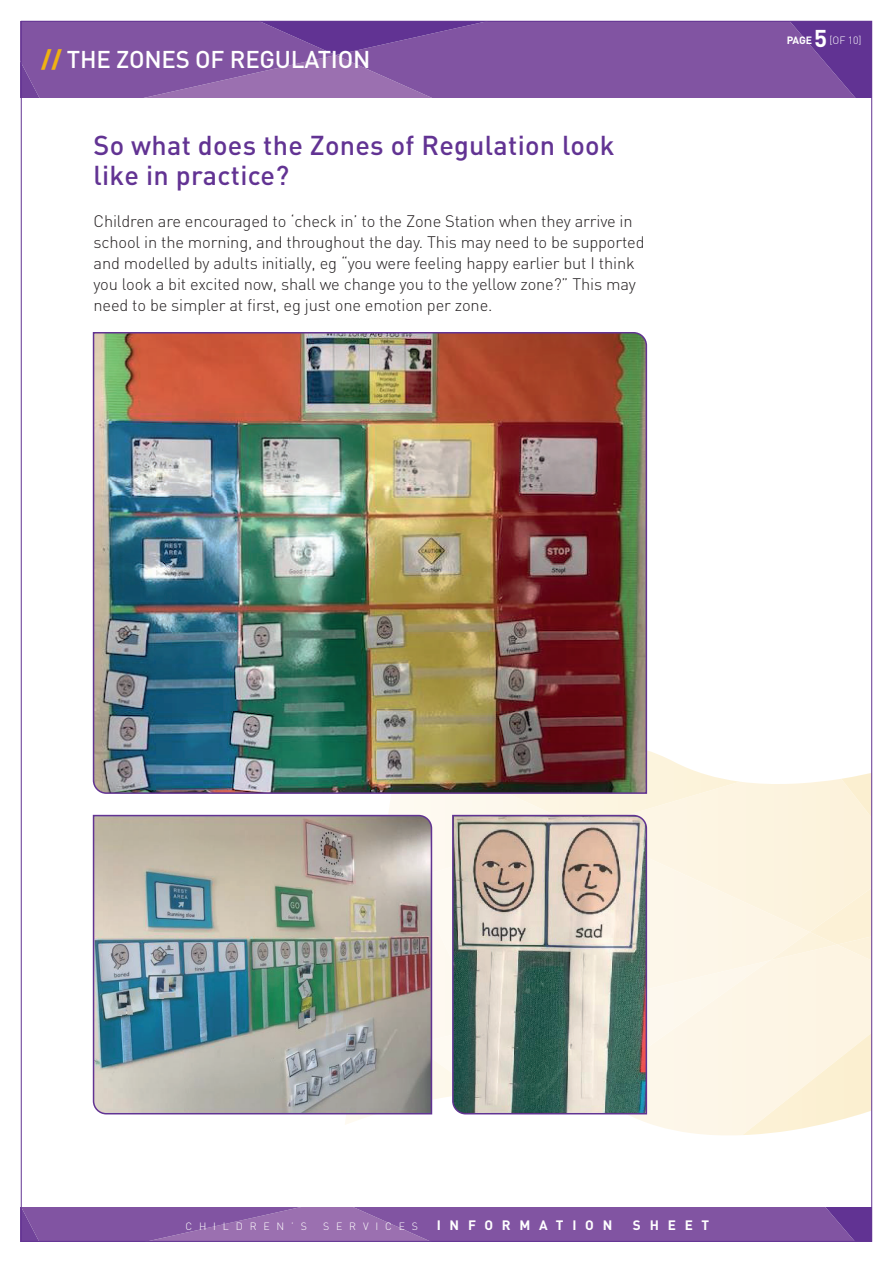
<style>
.page{position:relative;width:893px;height:1263px;background:#fff}
.page>*{position:absolute;margin:0;border:0;box-sizing:border-box;transform-origin:0 0}
.t1{font:500 27px/30px "DIN";letter-spacing:.01em;color:#623393}
.t2{font:500 24px "DIN";letter-spacing:-.01em;color:#fff}
.t3{font:700 24px "DIN";color:#fff}
.t4{font:300 16.5px/21px "DIN";letter-spacing:-.01em;color:#231f20}
.t5{font:700 13.5px "DIN";letter-spacing:.65em;color:#fff}
.t6{font:300 10.5px "DIN";letter-spacing:.65em;color:#fff}
.t7{font:700 10.5px "DIN";color:#fff}
.s1{font-weight:900;color:#efb211}
</style>
<div class="page">
<svg style="left:345px;top:751px;width:525px;height:384px"></svg>
<svg style="left:23px;top:23px;width:847px;height:75px;background:#8053a1"></svg>
<svg style="left:23px;top:1208px;width:847px;height:32px;background:#8558a4"></svg>
<img style="left:92px;top:332px;width:556px;height:463px">
<img style="left:92px;top:814px;width:341px;height:301px">
<img style="left:451px;top:814px;width:197px;height:301px">
<h2 class="t2" style="left:41px;top:44px;width:331px"><span class="s1">//</span> THE ZONES OF REGULATION</h2>
<h1 class="t1" style="left:94px;top:129px;width:523px">So what does the Zones of Regulation look like in practice?</h1>
<p class="t4" style="left:94px;top:210px;width:553px">Children are encouraged to ‘check in’ to the Zone Station when they arrive in school in the morning, and throughout the day. This may need to be supported and modelled by adults initially, eg “you were feeling happy earlier but I think you look a bit excited now, shall we change you to the yellow zone?” This may need to be simpler at first, eg just one emotion per zone.</p>
<p class="t7" style="left:787px;top:34px;width:27px">PAGE</p>
<h2 class="t3" style="left:814px;top:23px;width:15px">5</h2>
<p class="t6" style="left:830px;top:34px;width:33px">[OF 10]</p>
<p class="t6" style="left:185px;top:1219px;width:123px">CHILDREN’S</p>
<p class="t6" style="left:323px;top:1219px;width:96px">SERVICES</p>
<p class="t5" style="left:437px;top:1216px;width:177px">INFORMATION</p>
<p class="t5" style="left:633px;top:1216px;width:78px">SHEET</p>
</div>
